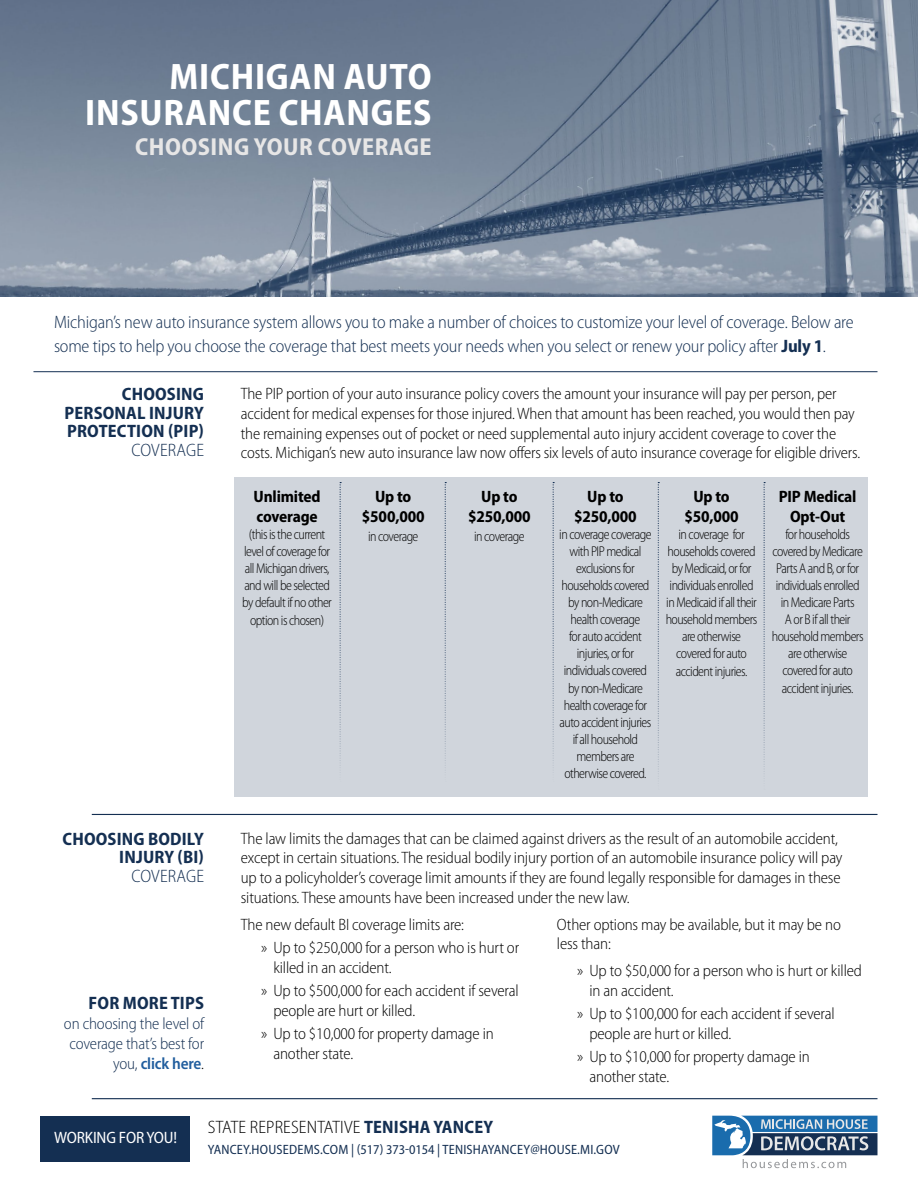
<style>
.page{position:relative;width:918px;height:1188px;background:#fff}
.page>*{position:absolute;margin:0;border:0;box-sizing:border-box;transform-origin:0 0}
.t1{font:700 semi-condensed 37.05px/36.2px "Myriad Pro";letter-spacing:.02em;color:#fff;text-align:right}
.t2{font:700 semi-condensed 24.6px "Myriad Pro";letter-spacing:.02em;color:#e7e6e6}
.t3{font:300 semi-condensed 18px/24px "Myriad Pro";letter-spacing:-.01em;color:#142f52}
.t4{font:700 semi-condensed 18px/18.6px "Myriad Pro";letter-spacing:.01em;color:#142f52;text-align:justify}
.t5{font:300 semi-condensed 18px "Myriad Pro";letter-spacing:.01em;color:#000}
.t6{font:300 semi-condensed 18px "Myriad Pro";letter-spacing:.01em;color:#142f52}
.t7{font:300 semi-condensed 16.5px/19.8px "Myriad Pro";letter-spacing:-.01em;color:#000}
.t8{font:700 semi-condensed 16.5px/19.8px "Myriad Pro";letter-spacing:-.01em;color:#000;text-align:center}
.t9{font:300 semi-condensed 16.5px/19.8px "Myriad Pro";letter-spacing:-.01em;color:#142f52;text-align:right}
.t10{font:semi-condensed 16.5px "Myriad Pro";letter-spacing:-.01em;color:#fff}
.t11{font:300 semi-condensed 14.25px/17.1px "Myriad Pro";letter-spacing:-.04em;color:#000;text-align:center;scale:.93 1}
.t12{font:semi-condensed 13.5px "Myriad Pro";letter-spacing:.015em;color:#142f52}
.s1{font-weight:700}
.s2{font-weight:600;color:#215e9e}
.s3{color:#000}
.s4{font-weight:700;color:#142f52}
</style>
<div class="page">
<img style="left:0;top:0;width:918px;height:297px">
<div style="left:40px;top:1117px;width:150px;height:45px;background:#142f52"></div>
<hr style="left:92px;top:814px;width:785px;height:1px;background:#142f52">
<hr style="left:33px;top:371px;width:844px;height:1px;background:#142f52">
<hr style="left:92px;top:1098px;width:785px;height:1px;background:#142f52">
<svg style="left:712px;top:1116px;width:166px;height:52px"></svg>
<div style="left:234px;top:477px;width:634px;height:319px;background:#d0d5dc"></div>
<svg style="left:340px;top:482px;width:1px;height:284px"></svg>
<svg style="left:445px;top:482px;width:1px;height:286px"></svg>
<svg style="left:553px;top:482px;width:1px;height:284px"></svg>
<svg style="left:658px;top:482px;width:1px;height:297px"></svg>
<svg style="left:764px;top:482px;width:1px;height:290px"></svg>
<h1 class="t1" style="left:85px;top:59px;width:348px">MICHIGAN AUTO<br>INSURANCE CHANGES</h1>
<h2 class="t2" style="left:135px;top:133px;width:298px">CHOOSING YOUR COVERAGE</h2>
<p class="t3" style="left:54px;top:310px;width:801px">Michigan’s new auto insurance system allows you to make a number of choices to customize your level of coverage. Below are some tips to help you choose the coverage that best meets your needs when you select or renew your policy after <span class="s1">July 1</span>.</p>
<p class="t4" style="left:65px;top:385px;width:141px;text-indent:57px">CHOOSING PERSONAL INJURY PROTECTION (PIP)</p>
<p class="t6" style="left:131px;top:440px;width:74px">COVERAGE</p>
<p class="t7" style="left:241px;top:384px;width:621px">The PIP portion of your auto insurance policy covers the amount your insurance will pay per person, per accident for medical expenses for those injured. When that amount has been reached, you would then pay the remaining expenses out of pocket or need supplemental auto injury accident coverage to cover the costs. Michigan’s new auto insurance law now offers six levels of auto insurance coverage for eligible drivers.</p>
<p class="t4" style="left:63px;top:830px;width:143px;text-align:right">CHOOSING BODILY<br>INJURY (BI)</p>
<p class="t6" style="left:131px;top:866px;width:74px">COVERAGE</p>
<p class="t4" style="left:89px;top:994px;width:117px">FOR MORE TIPS</p>
<p class="t9" style="left:64px;top:1014px;width:142px">on choosing the level of coverage that’s best for you, <span class="s2">click here</span><span class="s3">.</span></p>
<p class="t8" style="left:254px;top:487px;width:69px;text-align:left">Unlimited coverage</p>
<p class="t11" style="left:242px;top:526px;width:98px">(this is the current level of coverage for all Michigan drivers, and will be selected by default if no other option is chosen)</p>
<p class="t8" style="left:362px;top:487px;width:64px">Up to $500,000</p>
<p class="t11" style="left:368px;top:528px;width:56px">in coverage</p>
<p class="t8" style="left:468px;top:487px;width:64px">Up to $250,000</p>
<p class="t11" style="left:474px;top:528px;width:56px">in coverage</p>
<p class="t8" style="left:574px;top:487px;width:64px">Up to $250,000</p>
<p class="t11" style="left:559px;top:526px;width:101px">in coverage coverage with PIP medical exclusions for households covered by non-Medicare health coverage<br>for auto accident injuries, or for individuals covered by non-Medicare health coverage for auto accident injuries if all household members are otherwise covered.</p>
<p class="t8" style="left:684px;top:487px;width:56px">Up to $50,000</p>
<p class="t11" style="left:666px;top:526px;width:100px">in coverage for households covered by Medicaid, or for individuals enrolled in Medicaid if all their household members are otherwise covered for auto accident injuries.</p>
<p class="t8" style="left:779px;top:487px;width:79px">PIP Medical<br>Opt-Out</p>
<p class="t11" style="left:772px;top:526px;width:100px">for households covered by Medicare<br>Parts A and B, or for individuals enrolled in Medicare Parts<br>A or B if all their household members are otherwise covered for auto accident injuries.</p>
<p class="t7" style="left:241px;top:829px;width:603px">The law limits the damages that can be claimed against drivers as the result of an automobile accident, except in certain situations. The residual bodily injury portion of an automobile insurance policy will pay up to a policyholder’s coverage limit amounts if they are found legally responsible for damages in these situations. These amounts have been increased under the new law.</p>
<p class="t7" style="left:261px;top:913px;width:260px;line-height:23.2px;text-indent:-20px">The new default BI coverage limits are:<br>» Up to $250,000 for a person who is hurt or</p>
<p class="t7" style="left:261px;top:956px;width:259px;line-height:23.2px;text-indent:12px">killed in an accident.<br>» Up to $500,000 for each accident if several</p>
<p class="t7" style="left:261px;top:999px;width:234px;line-height:23.2px;text-indent:12px">people are hurt or killed.<br>» Up to $10,000 for property damage in</p>
<p class="t7" style="left:273px;top:1044px;width:81px">another state.</p>
<p class="t7" style="left:557px;top:914px;width:286px">Other options may be available, but it may be no less than:</p>
<p class="t7" style="left:589px;top:961px;width:274px;text-indent:-12px">» Up to $50,000 for a person who is hurt or killed in an accident.</p>
<p class="t7" style="left:589px;top:1004px;width:247px;text-indent:-12px">» Up to $100,000 for each accident if several people are hurt or killed.</p>
<p class="t7" style="left:589px;top:1047px;width:222px;text-indent:-12px">» Up to $10,000 for property damage in another state.</p>
<p class="t10" style="left:54px;top:1129px;width:125px">WORKING FOR YOU!</p>
<p class="t5" style="left:208px;top:1117px;width:287px">STATE REPRESENTATIVE <span class="s4">TENISHA YANCEY</span></p>
<p class="t12" style="left:208px;top:1142px;width:414px">YANCEY.HOUSEDEMS.COM | (517) 373-0154 | TENISHAYANCEY@HOUSE.MI.GOV</p>
</div>
